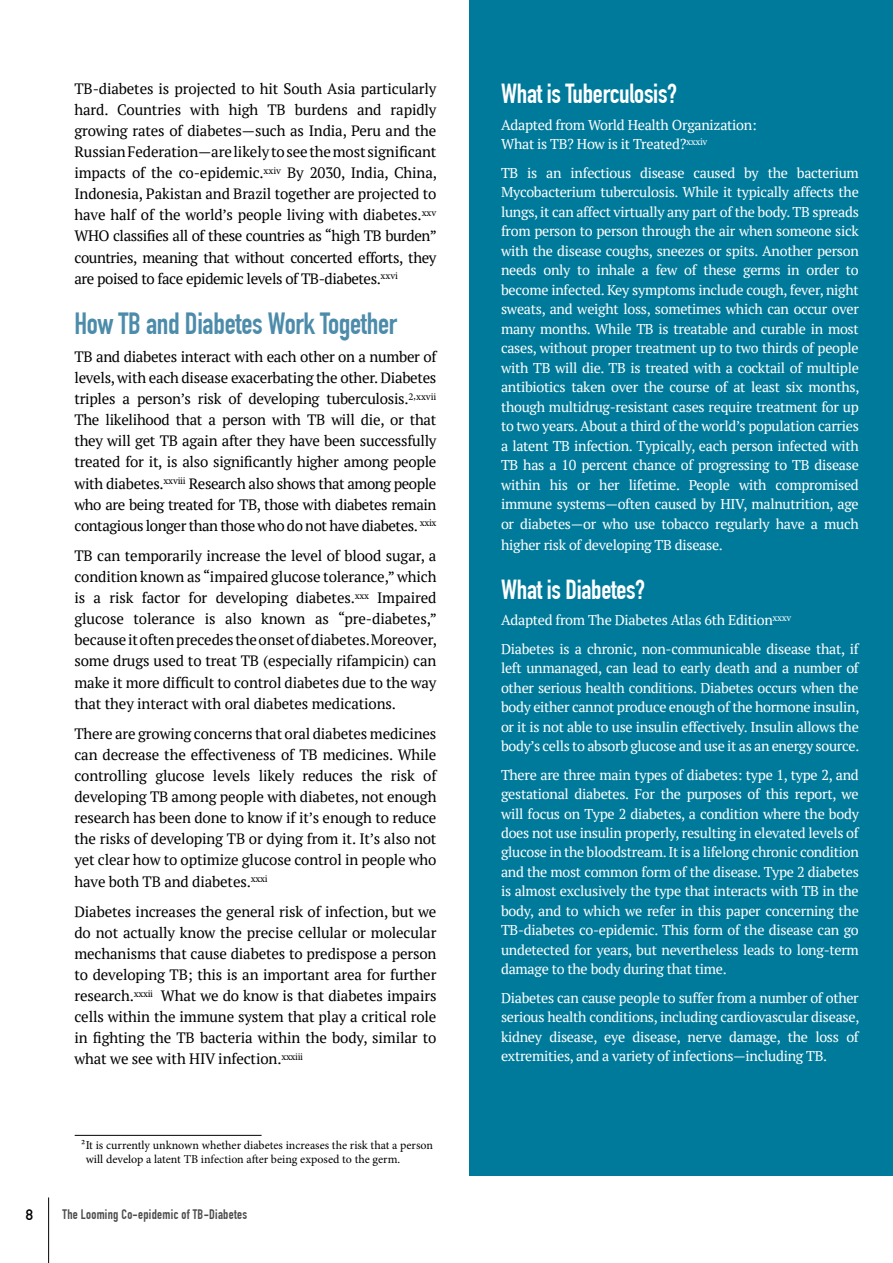
<style>
.page{position:relative;width:893px;height:1263px;background:#fff}
.page>*{position:absolute;margin:0;border:0;box-sizing:border-box;transform-origin:0 0}
.t1{font:700 30px "DIN Condensed";letter-spacing:-.01em;color:#4c8caa}
.t2{font:700 27px "DIN Condensed";letter-spacing:-.01em;color:#fff}
.t3{font:15px/21.1px "PT Serif";letter-spacing:-.01em;color:#000;text-align:justify}
.t4{font:15px "DIN Mittelschrift Std";color:#000}
.t5{font:14.25px/19.5px "PT Serif";letter-spacing:-.02em;color:#fff;text-align:justify}
.t6{font:700 13.5px "DIN Condensed";letter-spacing:.02em;color:#4d4d4f}
.t7{font:12px/14.4px "Minion Pro";color:#000}
</style>
<div class="page">
<hr style="left:48px;top:1197px;width:1px;height:66px;background:#000">
<div style="left:470px;top:0;width:423px;height:1175px;background:#007a9b"></div>
<hr style="left:75px;top:1135px;width:187px;height:1px;background:#000">
<p class="t3" style="left:74px;top:78px;width:364px">TB-diabetes is projected to hit South Asia particularly hard. Countries with high TB burdens and rapidly growing rates of diabetes—such as India, Peru and the Russian Federation—are likely to see the most significant impacts of the co-epidemic.<sup>xxiv</sup> By 2030, India, China, Indonesia, Pakistan and Brazil together are projected to have half of the world’s people living with diabetes.<sup>xxv </sup>WHO classifies all of these countries as “high TB burden” countries, meaning that without concerted efforts, they are poised to face epidemic levels of TB-diabetes.<sup>xxvi</sup></p>
<h1 class="t1" style="left:74px;top:306px;width:324px">How TB and Diabetes Work Together</h1>
<p class="t3" style="left:74px;top:346px;width:364px">TB and diabetes interact with each other on a number of levels, with each disease exacerbating the other. Diabetes triples a person’s risk of developing tuberculosis.<sup>2</sup><sup>,</sup><sup>xxvii </sup>The likelihood that a person with TB will die, or that they will get TB again after they have been successfully treated for it, is also significantly higher among people with diabetes.<sup>xxviii</sup> Research also shows that among people who are being treated for TB, those with diabetes remain contagious longer than those who do not have diabetes. <sup>xxix</sup></p>
<p class="t3" style="left:74px;top:545px;width:364px">TB can temporarily increase the level of blood sugar, a condition known as “impaired glucose tolerance,” which is a risk factor for developing diabetes.<sup>xxx</sup> Impaired glucose tolerance is also known as “pre-diabetes,” because it often precedes the onset of diabetes.Moreover, some drugs used to treat TB (especially rifampicin) can make it more difficult to control diabetes due to the way that they interact with oral diabetes medications.</p>
<p class="t3" style="left:74px;top:723px;width:363px">There are growing concerns that oral diabetes medicines can decrease the effectiveness of TB medicines. While controlling glucose levels likely reduces the risk of developing TB among people with diabetes, not enough research has been done to know if it’s enough to reduce the risks of developing TB or dying from it. It’s also not yet clear how to optimize glucose control in people who have both TB and diabetes.<sup>xxxi</sup></p>
<p class="t3" style="left:74px;top:900px;width:364px">Diabetes increases the general risk of infection, but we do not actually know the precise cellular or molecular mechanisms that cause diabetes to predispose a person to developing TB; this is an important area for further research.<sup>xxxii</sup> What we do know is that diabetes impairs cells within the immune system that play a critical role in fighting the TB bacteria within the body, similar to what we see with HIV infection.<sup>xxxiii</sup></p>
<p class="t7" style="left:86px;top:1137px;width:349px;text-indent:-5px">²It is currently unknown whether diabetes increases the risk that a person will develop a latent TB infection after being exposed to the germ.</p>
<p class="t4" style="left:26px;top:1205px;width:9px">8</p>
<p class="t6" style="left:63px;top:1207px;width:186px">The Looming Co-epidemic of TB-Diabetes</p>
<h2 class="t2" style="left:501px;top:78px;width:178px">What is Tuberculosis?</h2>
<p class="t5" style="left:501px;top:115px;width:257px">Adapted from World Health Organization:<br>What is TB? How is it Treated?<sup>xxxiv</sup></p>
<p class="t5" style="left:501px;top:163px;width:360px">TB is an infectious disease caused by the bacterium Mycobacterium tuberculosis. While it typically affects the lungs, it can affect virtually any part of the body. TB spreads from person to person through the air when someone sick with the disease coughs, sneezes or spits. Another person needs only to inhale a few of these germs in order to become infected. Key symptoms include cough, fever, night sweats, and weight loss, sometimes which can occur over many months. While TB is treatable and curable in most cases, without proper treatment up to two thirds of people with TB will die. TB is treated with a cocktail of multiple antibiotics taken over the course of at least six months, though multidrug-resistant cases require treatment for up to two years. About a third of the world’s population carries a latent TB infection. Typically, each person infected with TB has a 10 percent chance of progressing to TB disease within his or her lifetime. People with compromised immune systems—often caused by HIV, malnutrition, age or diabetes—or who use tobacco regularly have a much</p>
<p class="t5" style="left:501px;top:535px;width:223px">higher risk of developing TB disease.</p>
<h2 class="t2" style="left:501px;top:574px;width:146px">What is Diabetes?</h2>
<p class="t5" style="left:501px;top:606px;width:359px;line-height:28.3px">Adapted from The Diabetes Atlas 6th Edition<sup>xxxv<br></sup>Diabetes is a chronic, non-communicable disease that, if</p>
<p class="t5" style="left:501px;top:658px;width:360px">left unmanaged, can lead to early death and a number of other serious health conditions. Diabetes occurs when the body either cannot produce enough of the hormone insulin, or it is not able to use insulin effectively. Insulin allows the body’s cells to absorb glucose and use it as an energy source.</p>
<p class="t5" style="left:501px;top:764px;width:359px">There are three main types of diabetes: type 1, type 2, and gestational diabetes. For the purposes of this report, we will focus on Type 2 diabetes, a condition where the body does not use insulin properly, resulting in elevated levels of glucose in the bloodstream. It is a lifelong chronic condition and the most common form of the disease. Type 2 diabetes is almost exclusively the type that interacts with TB in the body, and to which we refer in this paper concerning the TB-diabetes co-epidemic. This form of the disease can go undetected for years, but nevertheless leads to long-term damage to the body during that time.</p>
<p class="t5" style="left:501px;top:988px;width:360px">Diabetes can cause people to suffer from a number of other serious health conditions, including cardiovascular disease, kidney disease, eye disease, nerve damage, the loss of extremities, and a variety of infections—including TB.</p>
</div>
